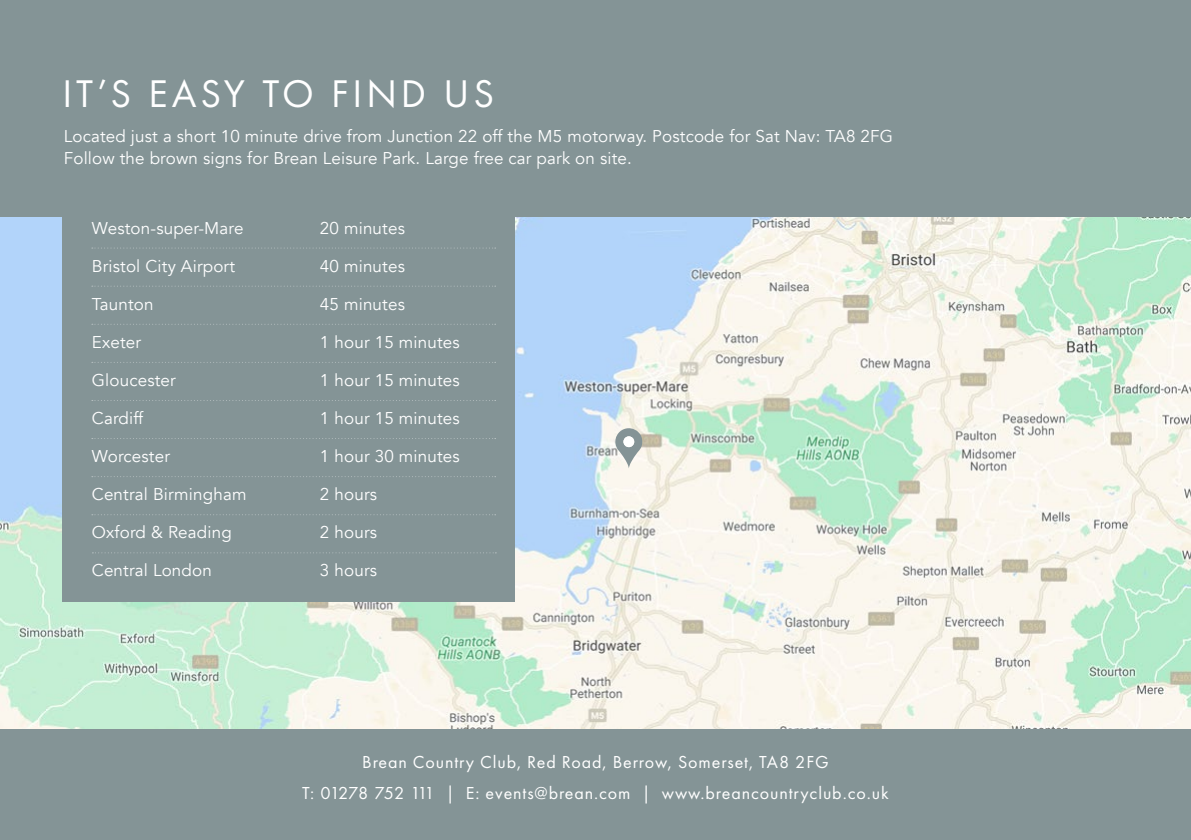
<style>
.page{position:relative;width:1191px;height:840px;background:#fff}
.page>*{position:absolute;margin:0;border:0;box-sizing:border-box;transform-origin:0 0}
.t1{font:40px "Futura PT";letter-spacing:.1em;color:#fff}
.t2{font:18px/31px "Futura PT";letter-spacing:.05em;color:#fff;text-align:center}
.t3{font:17px/22px "Avenir";letter-spacing:.01em;color:#fff}
</style>
<div class="page">
<div style="left:0;top:0;width:1191px;height:839px;background:#849496"></div>
<img style="left:0;top:217px;width:1191px;height:511px">
<div style="left:62px;top:203px;width:452px;height:398px;background:#849496"></div>
<svg style="left:92px;top:247px;width:404px;height:1px"></svg>
<svg style="left:92px;top:285px;width:404px;height:1px"></svg>
<svg style="left:92px;top:400px;width:404px;height:1px"></svg>
<svg style="left:92px;top:438px;width:404px;height:1px"></svg>
<svg style="left:92px;top:476px;width:404px;height:1px"></svg>
<svg style="left:92px;top:514px;width:404px;height:1px"></svg>
<svg style="left:92px;top:552px;width:404px;height:1px"></svg>
<svg style="left:615px;top:428px;width:27px;height:40px"></svg>
<div style="left:623px;top:436px;width:11px;height:11px;background:#fff;border-radius:50%"></div>
<h1 class="t1" style="left:62px;top:70px;width:433px">IT’S EASY TO FIND US</h1>
<p class="t3" style="left:64px;top:125px;width:830px">Located just a short 10 minute drive from Junction 22 off the M5 motorway. Postcode for Sat Nav: TA8 2FG<br>Follow the brown signs for Brean Leisure Park. Large free car park on site.</p>
<p class="t3" style="left:92px;top:217px;width:153px">Weston-super-Mare</p>
<p class="t3" style="left:320px;top:217px;width:86px">20 minutes</p>
<p class="t3" style="left:92px;top:255px;width:145px">Bristol City Airport</p>
<p class="t3" style="left:320px;top:255px;width:86px">40 minutes</p>
<p class="t3" style="left:92px;top:293px;width:63px">Taunton</p>
<p class="t3" style="left:320px;top:293px;width:86px">45 minutes</p>
<p class="t3" style="left:92px;top:331px;width:51px">Exeter</p>
<p class="t3" style="left:320px;top:331px;width:141px">1 hour 15 minutes</p>
<p class="t3" style="left:92px;top:369px;width:85px">Gloucester</p>
<p class="t3" style="left:320px;top:369px;width:141px">1 hour 15 minutes</p>
<p class="t3" style="left:92px;top:407px;width:53px">Cardiff</p>
<p class="t3" style="left:320px;top:407px;width:141px">1 hour 15 minutes</p>
<p class="t3" style="left:92px;top:445px;width:80px">Worcester</p>
<p class="t3" style="left:320px;top:445px;width:141px">1 hour 30 minutes</p>
<p class="t3" style="left:92px;top:483px;width:156px">Central Birmingham</p>
<p class="t3" style="left:320px;top:483px;width:59px">2 hours</p>
<p class="t3" style="left:92px;top:521px;width:141px">Oxford &amp; Reading</p>
<p class="t3" style="left:320px;top:521px;width:59px">2 hours</p>
<p class="t3" style="left:92px;top:559px;width:121px">Central London</p>
<p class="t3" style="left:320px;top:559px;width:59px">3 hours</p>
<p class="t2" style="left:302px;top:746px;width:588px">Brean Country Club, Red Road, Berrow, Somerset, TA8 2FG<br>T: 01278 752 111 | E: events@brean.com | www.breancountryclub.co.uk</p>
</div>
